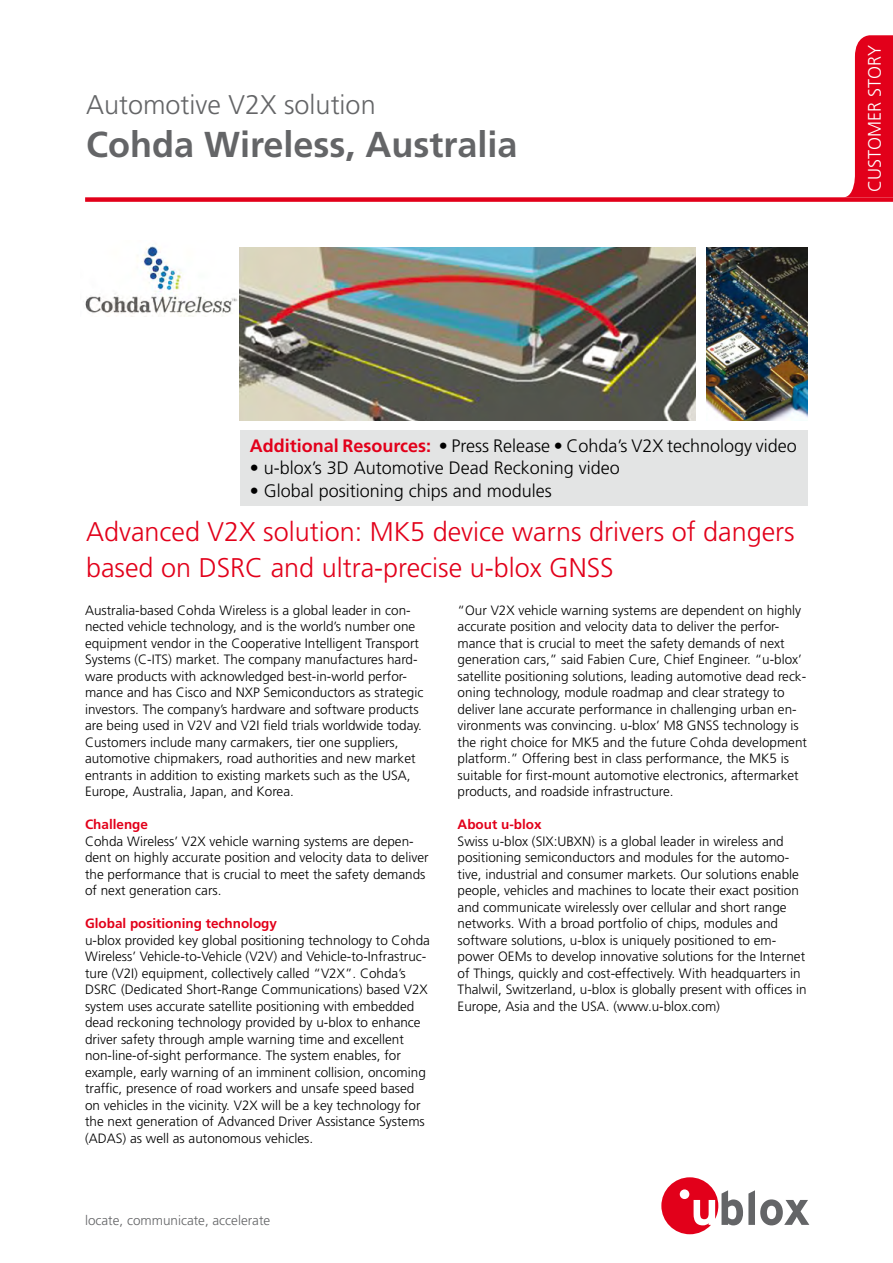
<style>
.page{position:relative;width:893px;height:1263px;background:#fff}
.page>*{position:absolute;margin:0;border:0;box-sizing:border-box;transform-origin:0 0}
.t1{font:700 36px "Frutiger LT Std";color:#646567}
.t2{font:300 27px/36px "Frutiger LT Std";color:#e2001a}
.t3{font:300 27px "Frutiger LT Std";color:#646567}
.t4{font:300 18px "Frutiger LT Std";color:#000}
.t5{font:300 18px "Frutiger";color:#fff}
.t6{font:300 13.5px/16.5px "Frutiger LT Std";color:#000}
.t7{font:700 13.5px "Frutiger LT Std";color:#e2001a}
.t8{font:300 13.5px "Frutiger LT Std";color:#646567}
.s1{font-weight:700;color:#e2001a}
</style>
<div class="page">
<img style="left:85px;top:246px;width:155px;height:71px">
<svg style="left:661px;top:1177px;width:148px;height:57px"></svg>
<svg style="left:845px;top:35px;width:48px;height:162px"></svg>
<div style="left:85px;top:197px;width:808px;height:5px;background:#e2001a"></div>
<div style="left:240px;top:430px;width:567px;height:76px;background:#e3e4e4"></div>
<img style="left:240px;top:247px;width:455px;height:174px">
<img style="left:707px;top:247px;width:100px;height:174px">
<h2 class="t3" style="left:86px;top:89px;width:291px">Automotive V2X solution</h2>
<h1 class="t1" style="left:86px;top:123px;width:433px">Cohda Wireless, Australia</h1>
<h3 class="t5" style="left:864px;top:192px;width:149px;rotate:-90deg">CUSTOMER STORY</h3>
<h3 class="t4" style="left:250px;top:435px;width:549px"><span class="s1">Additional Resources:</span> • Press Release • Cohda’s V2X technology video</h3>
<h3 class="t4" style="left:250px;top:458px;width:372px">• u-blox’s 3D Automotive Dead Reckoning video</h3>
<h3 class="t4" style="left:250px;top:480px;width:304px">• Global positioning chips and modules</h3>
<h2 class="t2" style="left:86px;top:514px;width:710px">Advanced V2X solution: MK5 device warns drivers of dangers based on DSRC and ultra-precise u-blox GNSS</h2>
<p class="t6" style="left:85px;top:602px;width:340px">Australia-based Cohda Wireless is a global leader in con&shy;nected vehicle technology, and is the world’s number one equipment vendor in the Cooperative Intelligent Transport Systems (C-ITS) market. The company manufactures hard&shy;ware products with acknowledged best-in-world perfor&shy;mance and has Cisco and NXP Semiconductors as strategic investors. The company’s hardware and software products are being used in V2V and V2I field trials worldwide today.<br>Customers include many carmakers, tier one suppliers, automotive chipmakers, road authorities and new market entrants in addition to existing markets such as the USA, Europe, Australia, Japan, and Korea.</p>
<p class="t7" style="left:85px;top:817px;width:65px">Challenge</p>
<p class="t6" style="left:85px;top:833px;width:345px">Cohda Wireless’ V2X vehicle warning systems are depen&shy;dent on highly accurate position and velocity data to deliver the performance that is crucial to meet the safety demands of next generation cars.</p>
<p class="t7" style="left:85px;top:916px;width:194px">Global positioning technology</p>
<p class="t6" style="left:85px;top:932px;width:346px">u-blox provided key global positioning technology to Cohda Wireless’ Vehicle-to-Vehicle (V2V) and Vehicle-to-Infrastruc&shy;ture (V2I) equipment, collectively called “V2X”. Cohda’s DSRC (Dedicated Short-Range Communications) based V2X system uses accurate satellite positioning with embedded dead reckoning technology provided by u-blox to enhance driver safety through ample warning time and excellent non-line-of-sight performance. The system enables, for example, early warning of an imminent collision, oncoming traffic, presence of road workers and unsafe speed based on vehicles in the vicinity. V2X will be a key technology for the next generation of Advanced Driver Assistance Systems (ADAS) as well as autonomous vehicles.</p>
<p class="t8" style="left:85px;top:1213px;width:187px">locate, communicate, accelerate</p>
<p class="t6" style="left:458px;top:602px;width:351px">“Our V2X vehicle warning systems are dependent on highly accurate position and velocity data to deliver the perfor&shy;mance that is crucial to meet the safety demands of next generation cars,” said Fabien Cure, Chief Engineer. “u-blox’ satellite positioning solutions, leading automotive dead reck&shy;oning technology, module roadmap and clear strategy to deliver lane accurate performance in challenging urban en&shy;vironments was convincing. u-blox’ M8 GNSS technology is the right choice for MK5 and the future Cohda development platform.” Offering best in class performance, the MK5 is suitable for first-mount automotive electronics, aftermarket products, and roadside infrastructure.</p>
<p class="t7" style="left:458px;top:817px;width:85px">About u-blox</p>
<p class="t6" style="left:458px;top:833px;width:351px">Swiss u-blox (SIX:UBXN) is a global leader in wireless and positioning semiconductors and modules for the automo&shy;tive, industrial and consumer markets. Our solutions enable people, vehicles and machines to locate their exact position and communicate wirelessly over cellular and short range networks. With a broad portfolio of chips, modules and software solutions, u-blox is uniquely positioned to em&shy;power OEMs to develop innovative solutions for the Internet of Things, quickly and cost-effectively. With headquarters in Thalwil, Switzerland, u-blox is globally present with offices in Europe, Asia and the USA. (www.u-blox.com)</p>
</div>
